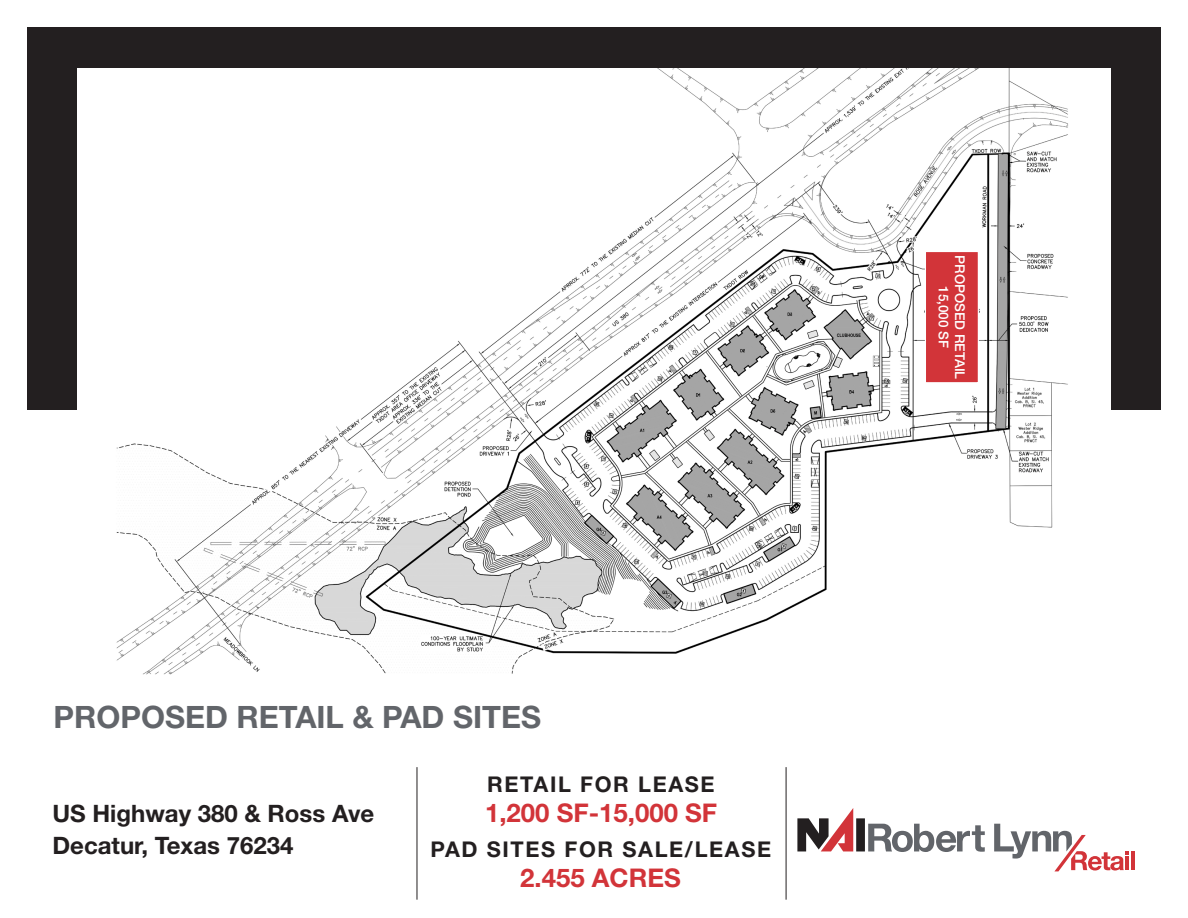
<style>
.page{position:relative;width:1188px;height:918px;background:#fff}
.page>*{position:absolute;margin:0;border:0;box-sizing:border-box;transform-origin:0 0}
.Headline{font:700 30.9px "Helvetica Neue LT Std";color:#62656a}
.Headline-2{font:700 25.8px "Helvetica Neue LT Std";color:#d23439}
.Headline-3{font:700 24px "Helvetica Neue LT Std";color:#231f20}
.Page_Titles{font:700 21.75px "Helvetica Neue LT Std";letter-spacing:.075em;color:#231f20}
.t1{font:500 13.5px "Helvetica Neue LT Std";color:#fff}
</style>
<div class="page">
<div style="left:27px;top:27px;width:1134px;height:382px;background:#231f20"></div>
<hr style="left:1131px;top:851px;width:4px;height:19px;background:#d23439">
<svg style="left:797px;top:808px;width:332px;height:63px"></svg>
<hr style="left:417px;top:767px;width:1px;height:133px;background:#231f20">
<hr style="left:786px;top:767px;width:1px;height:133px;background:#231f20">
<img style="left:78px;top:68px;width:1033px;height:607px">
<div style="left:925px;top:252px;width:53px;height:131px;background:#d23439"></div>
<div style="left:925px;top:251px;width:54px;height:132px;border:1px solid #fff"></div>
<p class="Headline" style="left:54px;top:697px;width:489px">PROPOSED RETAIL &amp; PAD SITES</p>
<p class="Headline-3" style="left:52px;top:799px;width:323px">US Highway 380 &amp; Ross Ave</p>
<p class="Headline-3" style="left:52px;top:830px;width:242px">Decatur, Texas 76234</p>
<p class="Page_Titles" style="left:487px;top:771px;width:229px">RETAIL FOR LEASE</p>
<p class="Headline-2" style="left:485px;top:797px;width:234px">1,200 SF-15,000 SF</p>
<p class="Page_Titles" style="left:431px;top:836px;width:342px">PAD SITES FOR SALE/LEASE</p>
<p class="Headline-2" style="left:520px;top:862px;width:162px">2.455 ACRES</p>
<p class="t1" style="left:968px;top:255px;width:126px;rotate:90deg">PROPOSED RETAIL</p>
<p class="t1" style="left:952px;top:286px;width:63px;rotate:90deg">15,000 SF</p>
</div>
